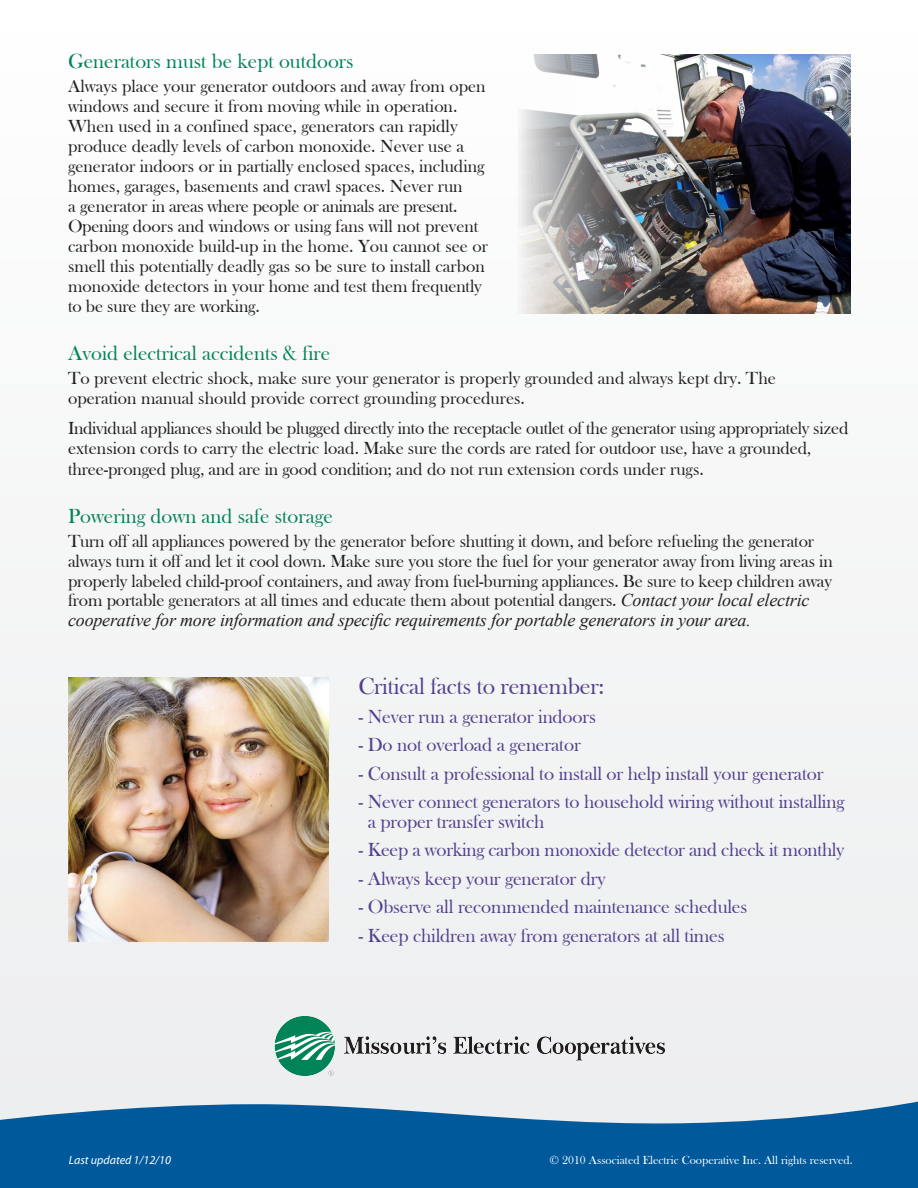
<style>
.page{position:relative;width:918px;height:1188px;background:#fff}
.page>*{position:absolute;margin:0;border:0;box-sizing:border-box;transform-origin:0 0}
.t1{font:24px "Bask Old Face";letter-spacing:-.01em;color:#53408f}
.t2{font:21px "Bask Old Face";color:#008457}
.t3{font:19.5px/19.5px "Bask Old Face";letter-spacing:-.01em;color:#53408f}
.t4{font:18px/20px "Bask Old Face";color:#231f20}
.t5{font:italic 18px "Times New Roman";letter-spacing:-.01em;color:#231f20}
.t6{font:12px "Bask Old Face";color:#fff}
.t7{font:italic 12px "Myriad Pro";color:#fff}
.s1{font-family:"Times New Roman";font-style:italic}
</style>
<div class="page">
<div style="left:0;top:16px;width:918px;height:1172px;background:#f5f6f6"></div>
<img style="left:522px;top:54px;width:328px;height:260px">
<img style="left:68px;top:678px;width:260px;height:263px">
<svg style="left:0;top:1102px;width:918px;height:86px;background:#1f6ca6"></svg>
<img style="left:274px;top:1016px;width:391px;height:60px">
<p class="t2" style="left:68px;top:50px;width:287px">Generators must be kept outdoors</p>
<p class="t4" style="left:68px;top:77px;width:422px">Always place your generator outdoors and away from open windows and secure it from moving while in operation.<br>When used in a confined space, generators can rapidly produce deadly levels of carbon monoxide. Never use a generator indoors or in partially enclosed spaces, including homes, garages, basements and crawl spaces. Never run<br>a generator in areas where people or animals are present.<br>Opening doors and windows or using fans will not prevent carbon monoxide build-up in the home. You cannot see or smell this potentially deadly gas so be sure to install carbon monoxide detectors in your home and test them frequently to be sure they are working.</p>
<p class="t2" style="left:68px;top:341px;width:264px">Avoid electrical accidents &amp; fire</p>
<p class="t4" style="left:68px;top:368px;width:709px">To prevent electric shock, make sure your generator is properly grounded and always kept dry. The</p>
<p class="t4" style="left:68px;top:389px;width:458px">operation manual should provide correct grounding procedures.</p>
<p class="t4" style="left:68px;top:418px;width:782px">Individual appliances should be plugged directly into the receptacle outlet of the generator using appropriately sized extension cords to carry the electric load. Make sure the cords are rated for outdoor use, have a grounded, three-pronged plug, and are in good condition; and do not run extension cords under rugs.</p>
<p class="t2" style="left:68px;top:504px;width:266px">Powering down and safe storage</p>
<p class="t4" style="left:68px;top:531px;width:766px">Turn off all appliances powered by the generator before shutting it down, and before refueling the generator always turn it off and let it cool down. Make sure you store the fuel for your generator away from living areas in properly labeled child-proof containers, and away from fuel-burning appliances. Be sure to keep children away from portable generators at all times and educate them about potential dangers. <span class="s1">Contact your local electric</span></p>
<p class="t5" style="left:68px;top:608px;width:684px">cooperative for more information and specific requirements for portable generators in your area.</p>
<p class="t1" style="left:358px;top:673px;width:248px">Critical facts to remember:</p>
<p class="t3" style="left:358px;top:707px;width:239px">- Never run a generator indoors</p>
<p class="t3" style="left:358px;top:735px;width:224px">- Do not overload a generator</p>
<p class="t3" style="left:358px;top:764px;width:467px">- Consult a professional to install or help install your generator</p>
<p class="t3" style="left:368px;top:792px;width:478px;text-indent:-9px">- Never connect generators to household wiring without installing a proper transfer switch</p>
<p class="t3" style="left:358px;top:840px;width:488px">- Keep a working carbon monoxide detector and check it monthly</p>
<p class="t3" style="left:358px;top:869px;width:249px">- Always keep your generator dry</p>
<p class="t3" style="left:358px;top:897px;width:391px">- Observe all recommended maintenance schedules</p>
<p class="t3" style="left:358px;top:926px;width:368px">- Keep children away from generators at all times</p>
<p class="t7" style="left:69px;top:1152px;width:104px">Last updated 1/12/10</p>
<p class="t6" style="left:550px;top:1153px;width:305px">© 2010 Associated Electric Cooperative Inc. All rights reserved.</p>
</div>
